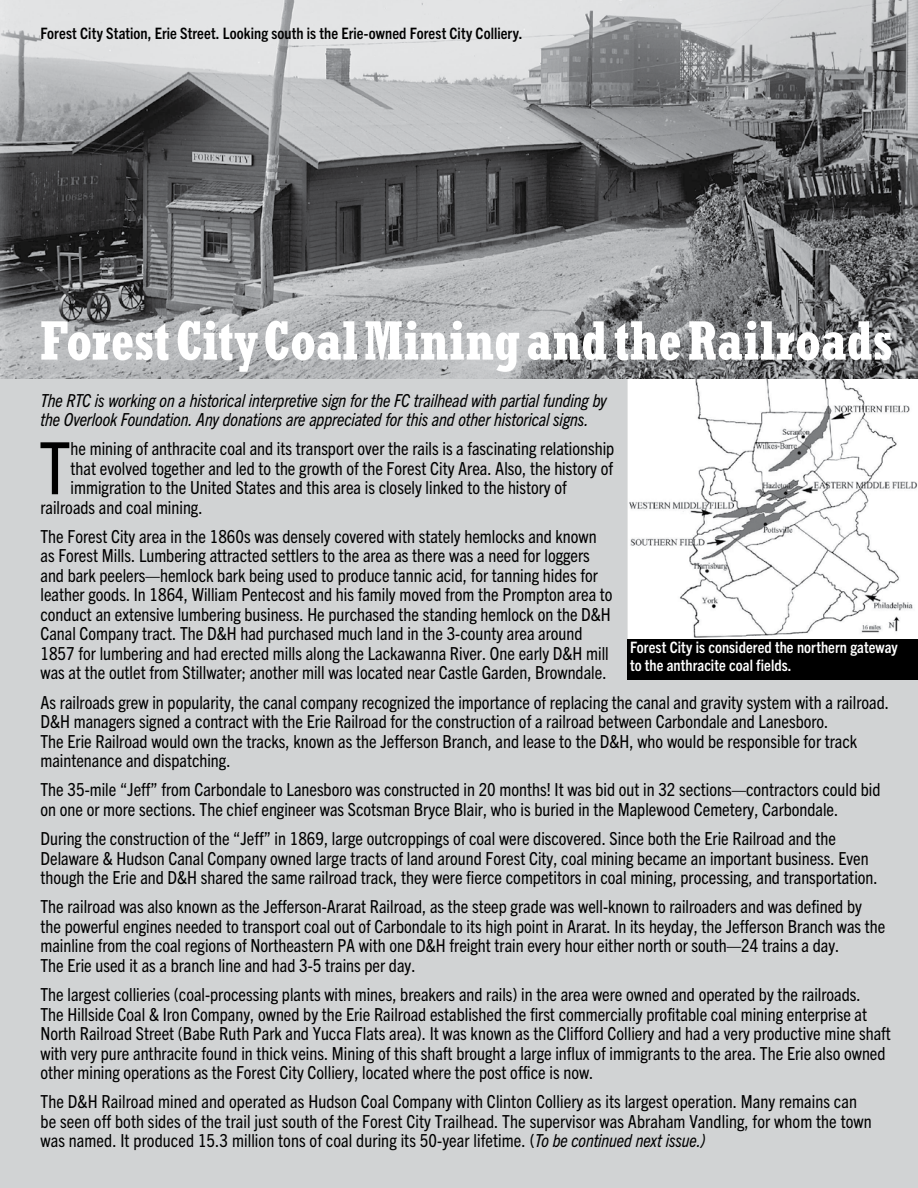
<style>
.page{position:relative;width:918px;height:1188px;background:#d1d3d4}
.page>*{position:absolute;margin:0;border:0;box-sizing:border-box;transform-origin:0 0}
.t1{font:condensed 72.3px "Trade Gothic Next LT Pro";color:#000}
.t2{font:700 condensed 52.2px "Rockwell Nova";color:#fff}
.t3{font:condensed 18px/19.5px "Trade Gothic Next LT Pro";color:#000}
.t4{font:italic condensed 18px/19.5px "Trade Gothic Next LT Pro";letter-spacing:-.01em;color:#000}
.t5{font:700 condensed 15.75px "Trade Gothic Next LT Pro";letter-spacing:.005em;color:#000}
.t6{font:700 condensed 15.75px/18px "Trade Gothic Next LT Pro";letter-spacing:.005em;color:#fff}
.s1{font-style:italic}
</style>
<div class="page">
<img style="left:630px;top:380px;width:286px;height:257px">
<div style="left:628px;top:378px;width:290px;height:277px;border:1px solid #fff"></div>
<img style="left:0;top:0;width:918px;height:378px">
<div style="left:628px;top:639px;width:290px;height:41px;background:#000"></div>
<p class="t5" style="left:40px;top:23px;width:483px">Forest City Station, Erie Street. Looking south is the Erie-owned Forest City Colliery.</p>
<h2 class="t2" style="left:40px;top:308px;width:853px">Forest City Coal Mining and the Railroads</h2>
<p class="t4" style="left:40px;top:389px;width:568px">The RTC is working on a historical interpretive sign for the FC trailhead with partial funding by the Overlook Foundation. Any donations are appreciated for this and other historical signs.</p>
<h1 class="t1" style="left:39px;top:419px;width:33px">T</h1>
<p class="t3" style="left:71px;top:438px;width:545px">he mining of anthracite coal and its transport over the rails is a fascinating relationship</p>
<p class="t3" style="left:71px;top:457px;width:544px">that evolved together and led to the growth of the Forest City Area. Also, the history of</p>
<p class="t3" style="left:71px;top:477px;width:498px">immigration to the United States and this area is closely linked to the history of</p>
<p class="t3" style="left:41px;top:496px;width:164px">railroads and coal mining.</p>
<p class="t3" style="left:41px;top:526px;width:574px">The Forest City area in the 1860s was densely covered with stately hemlocks and known as Forest Mills. Lumbering attracted settlers to the area as there was a need for loggers and bark peelers—hemlock bark being used to produce tannic acid, for tanning hides for leather goods. In 1864, William Pentecost and his family moved from the Prompton area to conduct an extensive lumbering business. He purchased the standing hemlock on the D&amp;H Canal Company tract. The D&amp;H had purchased much land in the 3-county area around 1857 for lumbering and had erected mills along the Lackawanna River. One early D&amp;H mill was at the outlet from Stillwater; another mill was located near Castle Garden, Browndale.</p>
<p class="t3" style="left:41px;top:691px;width:850px">As railroads grew in popularity, the canal company recognized the importance of replacing the canal and gravity system with a railroad.<br>D&amp;H managers signed a contract with the Erie Railroad for the construction of a railroad between Carbondale and Lanesboro.<br>The Erie Railroad would own the tracks, known as the Jefferson Branch, and lease to the D&amp;H, who would be responsible for track maintenance and dispatching.</p>
<p class="t3" style="left:41px;top:779px;width:842px">The 35-mile “Jeff” from Carbondale to Lanesboro was constructed in 20 months! It was bid out in 32 sections—contractors could bid on one or more sections. The chief engineer was Scotsman Bryce Blair, who is buried in the Maplewood Cemetery, Carbondale.</p>
<p class="t3" style="left:41px;top:828px;width:839px">During the construction of the “Jeff” in 1869, large outcroppings of coal were discovered. Since both the Erie Railroad and the<br>Delaware &amp; Hudson Canal Company owned large tracts of land around Forest City, coal mining became an important business. Even though the Erie and D&amp;H shared the same railroad track, they were fierce competitors in coal mining, processing, and transportation.</p>
<p class="t3" style="left:41px;top:896px;width:846px">The railroad was also known as the Jefferson-Ararat Railroad, as the steep grade was well-known to railroaders and was defined by the powerful engines needed to transport coal out of Carbondale to its high point in Ararat. In its heyday, the Jefferson Branch was the mainline from the coal regions of Northeastern PA with one D&amp;H freight train every hour either north or south—24 trains a day.<br>The Erie used it as a branch line and had 3-5 trains per day.</p>
<p class="t3" style="left:41px;top:984px;width:852px">The largest collieries (coal-processing plants with mines, breakers and rails) in the area were owned and operated by the railroads.<br>The Hillside Coal &amp; Iron Company, owned by the Erie Railroad established the first commercially profitable coal mining enterprise at North Railroad Street (Babe Ruth Park and Yucca Flats area). It was known as the Clifford Colliery and had a very productive mine shaft with very pure anthracite found in thick veins. Mining of this shaft brought a large influx of immigrants to the area. The Erie also owned other mining operations as the Forest City Colliery, located where the post office is now.</p>
<p class="t3" style="left:41px;top:1091px;width:833px">The D&amp;H Railroad mined and operated as Hudson Coal Company with Clinton Colliery as its largest operation. Many remains can be seen off both sides of the trail just south of the Forest City Trailhead. The supervisor was Abraham Vandling, for whom the town was named. It produced 15.3 million tons of coal during its 50-year lifetime. (<span class="s1">To be continued next issue.)</span></p>
<p class="t6" style="left:630px;top:638px;width:269px">Forest City is considered the northern gateway to the anthracite coal fields.</p>
</div>
